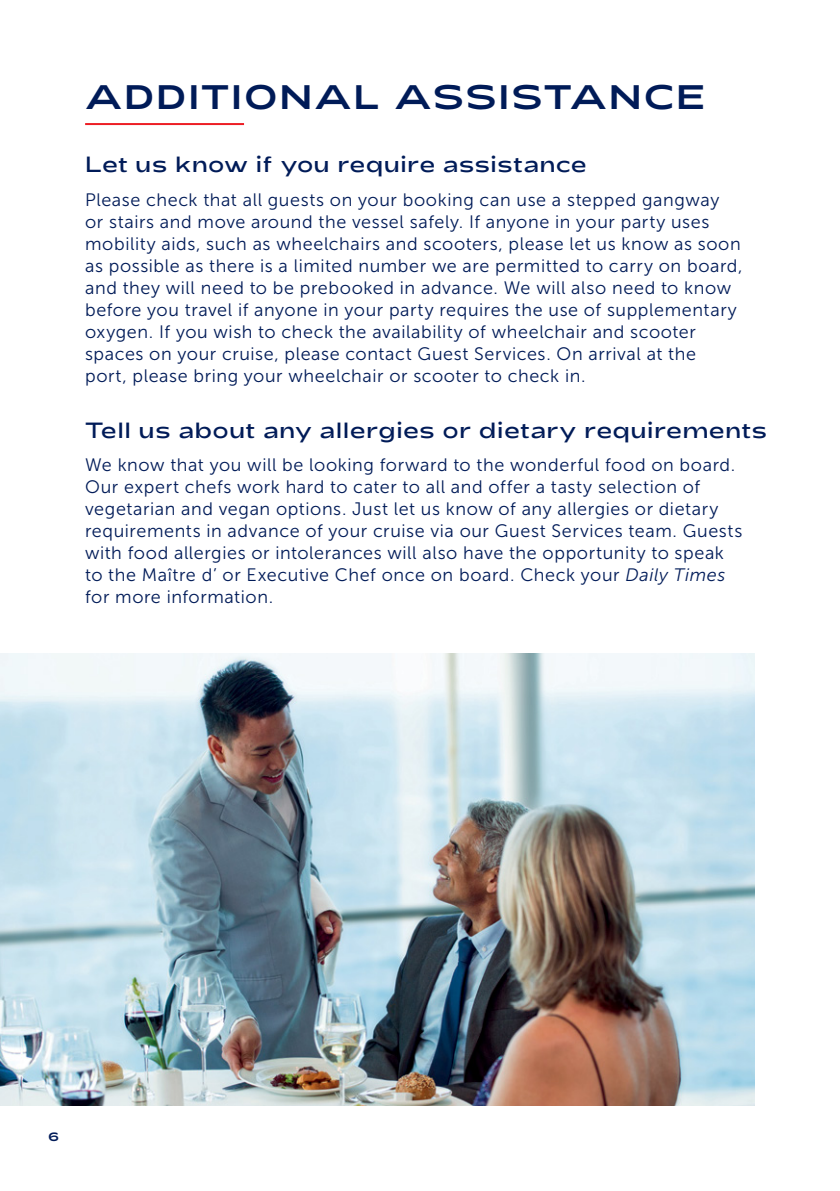
<style>
.page{position:relative;width:840px;height:1191px;background:#fff}
.page>*{position:absolute;margin:0;border:0;box-sizing:border-box;transform-origin:0 0}
.t1{font:34px "Adieu ALTCS";letter-spacing:.065em;color:#001b58}
.t2{font:300 22px "Adieu ALTCS";letter-spacing:.035em;color:#001b58}
.t3{font:18px/22px "Museo Sans 300";letter-spacing:.03em;color:#001b58}
.t4{font:12px "Adieu ALTCS";color:#001b58}
.s1{font-style:italic}
</style>
<div class="page">
<img style="left:0;top:653px;width:754px;height:453px">
<hr style="left:85px;top:123px;width:159px;height:2px;background:#ed1d24">
<h1 class="t1" style="left:85px;top:77px;width:621px">ADDITIONAL ASSISTANCE</h1>
<p class="t2" style="left:85px;top:152px;width:502px">Let us know if you require assistance</p>
<p class="t3" style="left:85px;top:189px;width:658px">Please check that all guests on your booking can use a stepped gangway<br>or stairs and move around the vessel safely. If anyone in your party uses mobility aids, such as wheelchairs and scooters, please let us know as soon as possible as there is a limited number we are permitted to carry on board, and they will need to be prebooked in advance. We will also need to know before you travel if anyone in your party requires the use of supplementary oxygen. If you wish to check the availability of wheelchair and scooter spaces on your cruise, please contact Guest Services. On arrival at the<br>port, please bring your wheelchair or scooter to check in.</p>
<p class="t2" style="left:85px;top:417px;width:683px">Tell us about any allergies or dietary requirements</p>
<p class="t3" style="left:85px;top:454px;width:658px">We know that you will be looking forward to the wonderful food on board.<br>Our expert chefs work hard to cater to all and offer a tasty selection of vegetarian and vegan options. Just let us know of any allergies or dietary requirements in advance of your cruise via our Guest Services team. Guests with food allergies or intolerances will also have the opportunity to speak to the Maître d’ or Executive Chef once on board. Check your <span class="s1">Daily Times </span>for more information.</p>
<p class="t4" style="left:48px;top:1129px;width:12px">6</p>
</div>
